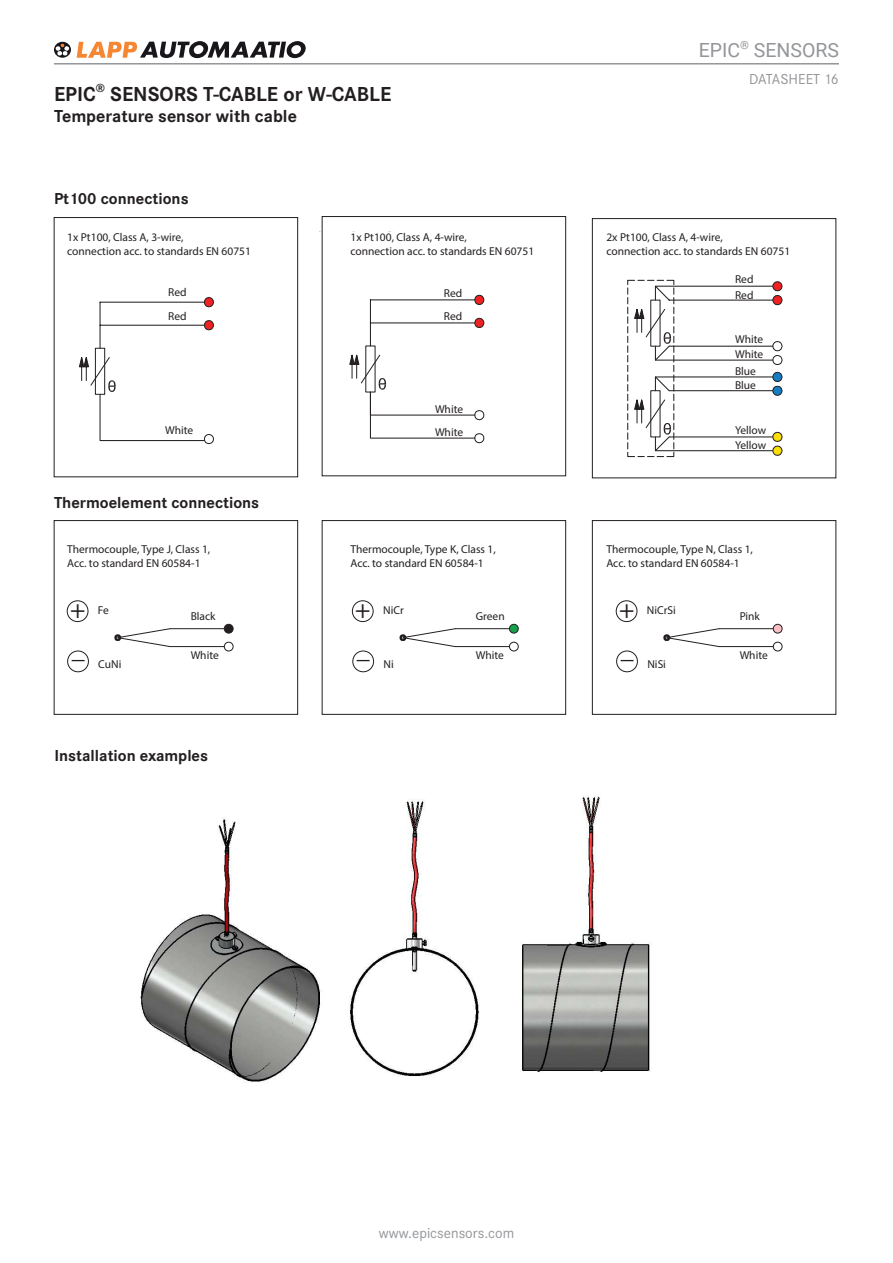
<style>
.page{position:relative;width:893px;height:1263px;background:#fff}
.page>*{position:absolute;margin:0;border:0;box-sizing:border-box;transform-origin:0 0}
.t1{font:25.8px/41px "Trade Gothic LT";color:#231f20}
.Main_headline_14pt_b{font:700 21px "Corporate STOT";color:#231f20}
.t2{font:19.5px "Roboto";color:#939598}
._2nd_headline_12pt_b{font:700 18px "Corporate STOT";color:#231f20}
.Body_headline_11pt_b{font:700 16.5px "Corporate STOT";color:#231f20}
.Datasheet_no__10_pt{font:15px "Corporate STOT";color:#939598}
.t3{font:11.4px/13.8px "Trade Gothic LT";color:#231f20}
</style>
<div class="page">
<svg style="left:54px;top:42px;width:17px;height:16px"></svg>
<svg style="left:55px;top:43px;width:14px;height:13px"></svg>
<svg style="left:77px;top:41px;width:229px;height:17px"></svg>
<img style="left:140px;top:795px;width:510px;height:287px">
<div style="left:95px;top:348px;width:10px;height:47px;border:1px solid #231f20"></div>
<hr style="left:100px;top:302px;width:1px;height:46px;background:#231f20">
<hr style="left:100px;top:325px;width:104px;height:1px;background:#231f20">
<hr style="left:100px;top:302px;width:104px;height:1px;background:#231f20">
<svg style="left:204px;top:297px;width:10px;height:10px"></svg>
<svg style="left:204px;top:320px;width:10px;height:11px"></svg>
<svg style="left:79px;top:353px;width:135px;height:91px"></svg>
<hr style="left:370px;top:300px;width:1px;height:46px;background:#231f20">
<hr style="left:370px;top:322px;width:105px;height:1px;background:#231f20">
<hr style="left:370px;top:299px;width:105px;height:1px;background:#231f20">
<svg style="left:474px;top:295px;width:11px;height:10px"></svg>
<svg style="left:474px;top:318px;width:11px;height:10px"></svg>
<svg style="left:349px;top:351px;width:136px;height:92px"></svg>
<svg style="left:627px;top:279px;width:156px;height:179px"></svg>
<hr style="left:170px;top:628px;width:54px;height:1px;background:#231f20">
<hr style="left:170px;top:646px;width:54px;height:1px;background:#231f20">
<svg style="left:114px;top:628px;width:57px;height:19px"></svg>
<div style="left:224px;top:624px;width:9px;height:9px;background:#231f20;border-radius:50%"></div>
<div style="left:224px;top:624px;width:9px;height:9px;border:1px solid #231f20;border-radius:50%"></div>
<div style="left:224px;top:642px;width:9px;height:9px;border:1px solid #231f20;border-radius:50%"></div>
<div style="left:67px;top:600px;width:21px;height:22px;border:1px solid #231f20;border-radius:50%"></div>
<div style="left:67px;top:651px;width:22px;height:21px;border:1px solid #231f20;border-radius:50%"></div>
<hr style="left:455px;top:628px;width:54px;height:1px;background:#231f20">
<hr style="left:455px;top:646px;width:54px;height:1px;background:#231f20">
<svg style="left:399px;top:628px;width:57px;height:19px"></svg>
<div style="left:509px;top:624px;width:9px;height:9px;background:#16a149;border-radius:50%"></div>
<div style="left:509px;top:624px;width:10px;height:9px;border:1px solid #231f20;border-radius:50%"></div>
<div style="left:509px;top:642px;width:10px;height:9px;border:1px solid #231f20;border-radius:50%"></div>
<div style="left:352px;top:600px;width:21px;height:22px;border:1px solid #231f20;border-radius:50%"></div>
<div style="left:352px;top:651px;width:22px;height:21px;border:1px solid #231f20;border-radius:50%"></div>
<hr style="left:719px;top:628px;width:54px;height:1px;background:#231f20">
<hr style="left:719px;top:646px;width:54px;height:1px;background:#231f20">
<svg style="left:663px;top:628px;width:57px;height:19px"></svg>
<div style="left:773px;top:624px;width:9px;height:9px;background:#f9bfc5;border-radius:50%"></div>
<div style="left:773px;top:624px;width:9px;height:9px;border:1px solid #231f20;border-radius:50%"></div>
<div style="left:773px;top:642px;width:9px;height:9px;border:1px solid #231f20;border-radius:50%"></div>
<div style="left:616px;top:600px;width:21px;height:22px;border:1px solid #231f20;border-radius:50%"></div>
<div style="left:616px;top:651px;width:22px;height:21px;border:1px solid #231f20;border-radius:50%"></div>
<div style="left:54px;top:217px;width:244px;height:260px;border:1px solid #231f20"></div>
<div style="left:322px;top:216px;width:244px;height:260px;border:1px solid #231f20"></div>
<div style="left:592px;top:218px;width:244px;height:260px;border:1px solid #231f20"></div>
<div style="left:54px;top:520px;width:244px;height:194px;border:1px solid #231f20"></div>
<div style="left:322px;top:520px;width:244px;height:194px;border:1px solid #231f20"></div>
<div style="left:592px;top:520px;width:244px;height:194px;border:1px solid #231f20"></div>
<hr style="left:54px;top:63px;width:785px;height:2px;background:#939598">
<p class="Main_headline_14pt_b" style="left:54px;top:82px;width:339px">EPIC<sup>®</sup> SENSORS T-CABLE or W-CABLE</p>
<p class="_2nd_headline_12pt_b" style="left:54px;top:106px;width:244px">Temperature sensor with cable</p>
<p class="Body_headline_11pt_b" style="left:54px;top:189px;width:136px">Pt100 connections</p>
<h3 class="t2" style="left:699px;top:37px;width:142px">EPIC<sup>®</sup> SENSORS</h3>
<p class="Datasheet_no__10_pt" style="left:749px;top:70px;width:91px">DATASHEET 16</p>
<p class="t3" style="left:67px;top:230px;width:185px">1x Pt100, Class A, 3-wire,<br>connection acc. to standards EN 60751</p>
<p class="t3" style="left:350px;top:230px;width:185px">1x Pt100, Class A, 4-wire,<br>connection acc. to standards EN 60751</p>
<p class="t3" style="left:606px;top:230px;width:185px">2x Pt100, Class A, 4-wire,<br>connection acc. to standards EN 60751</p>
<p class="t3" style="left:168px;top:280px;width:20px;line-height:23.9px">Red<br>Red</p>
<p class="t3" style="left:165px;top:424px;width:30px">White</p>
<p class="t3" style="left:444px;top:282px;width:20px;line-height:22.6px">Red<br>Red</p>
<p class="t3" style="left:435px;top:398px;width:30px;line-height:22.6px">White<br>White</p>
<p class="t3" style="left:735px;top:271px;width:20px;line-height:15.6px">Red<br>Red</p>
<p class="t3" style="left:735px;top:332px;width:30px">White</p>
<p class="t3" style="left:735px;top:364px;width:22px">Blue<br>Blue</p>
<p class="t3" style="left:735px;top:422px;width:33px;line-height:15.5px">Yellow<br>Yellow</p>
<p class="t3" style="left:735px;top:347px;width:30px">White</p>
<p class="Body_headline_11pt_b" style="left:54px;top:493px;width:207px">Thermoelement connections</p>
<p class="t3" style="left:67px;top:542px;width:145px">Thermocouple, Type J, Class 1,<br>Acc. to standard EN 60584-1</p>
<p class="t3" style="left:350px;top:542px;width:147px">Thermocouple, Type K, Class 1,<br>Acc. to standard EN 60584-1</p>
<p class="t3" style="left:606px;top:542px;width:148px">Thermocouple, Type N, Class 1,<br>Acc. to standard EN 60584-1</p>
<p class="t1" style="left:70px;top:588px;width:17px">+ _</p>
<p class="t3" style="left:98px;top:603px;width:12px">Fe</p>
<p class="t3" style="left:98px;top:657px;width:25px">CuNi</p>
<p class="t3" style="left:191px;top:609px;width:26px">Black</p>
<p class="t3" style="left:191px;top:648px;width:30px">White</p>
<p class="t1" style="left:355px;top:588px;width:17px">+ _</p>
<p class="t3" style="left:383px;top:603px;width:22px">NiCr</p>
<p class="t3" style="left:383px;top:657px;width:12px">Ni</p>
<p class="t3" style="left:476px;top:609px;width:30px">Green</p>
<p class="t3" style="left:476px;top:648px;width:30px">White</p>
<p class="t1" style="left:619px;top:588px;width:17px">+ _</p>
<p class="t3" style="left:647px;top:603px;width:31px">NiCrSi</p>
<p class="t3" style="left:647px;top:657px;width:20px">NiSi</p>
<p class="t3" style="left:740px;top:609px;width:22px">Pink</p>
<p class="t3" style="left:740px;top:648px;width:30px">White</p>
<p class="Body_headline_11pt_b" style="left:55px;top:746px;width:155px">Installation examples</p>
<h3 class="Datasheet_no__10_pt" style="left:379px;top:1224px;width:137px">www.epicsensors.com</h3>
</div>
